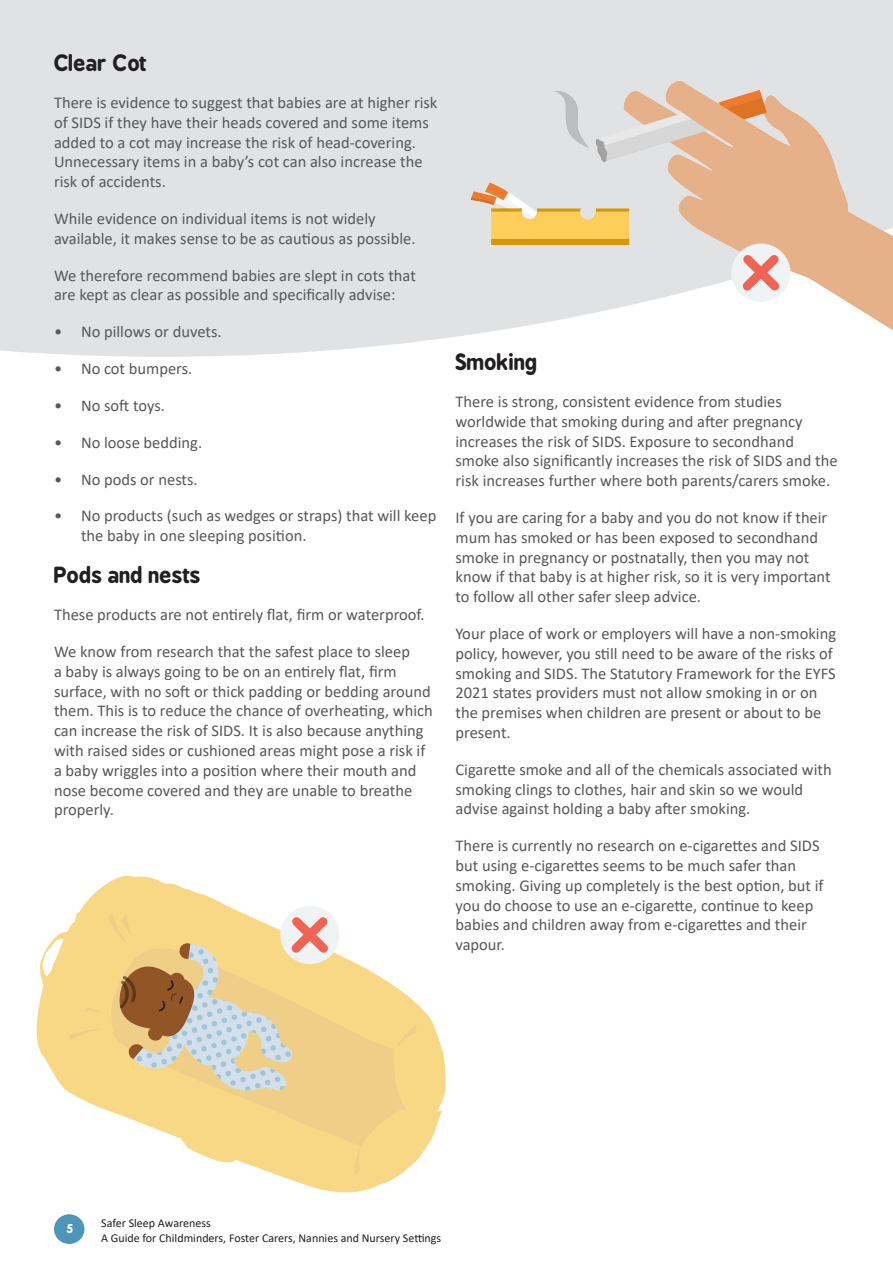
<style>
.page{position:relative;width:893px;height:1263px;background:#fff}
.page>*{position:absolute;margin:0;border:0;box-sizing:border-box;transform-origin:0 0}
.bold_section_head{font:700 21px "B Preplay";color:#231f20}
.normal_text{font:16.5px/19.8px "Calibri";color:#57585a}
.t1{font:12px/14.4px "Calibri";color:#231f20}
.t2{font:700 12px "B Preplay";color:#fff}
</style>
<div class="page">
<div style="left:54px;top:1214px;width:30px;height:30px;background:#4e96b9;border-radius:50%"></div>
<div style="left:0;top:0;width:196px;height:357px;background:#e1e2e4"></div>
<img style="left:196px;top:0;width:697px;height:357px">
<div style="left:731px;top:244px;width:59px;height:58px;background:#f0f3f4;border-radius:50%"></div>
<svg style="left:735px;top:247px;width:52px;height:52px"></svg>
<svg style="left:36px;top:875px;width:410px;height:318px"></svg>
<svg style="left:111px;top:936px;width:295px;height:210px;background:#f6da98"></svg>
<svg style="left:352px;top:1147px;width:9px;height:29px"></svg>
<svg style="left:397px;top:1025px;width:20px;height:22px"></svg>
<svg style="left:70px;top:1029px;width:31px;height:11px"></svg>
<svg style="left:85px;top:1008px;width:16px;height:5px"></svg>
<div style="left:280px;top:906px;width:59px;height:58px;background:#f0f3f4;border-radius:50%"></div>
<svg style="left:108px;top:909px;width:228px;height:183px;background:#e0c794"></svg>
<p class="bold_section_head" style="left:54px;top:51px;width:95px">Clear Cot</p>
<p class="normal_text" style="left:54px;top:92px;width:385px">There is evidence to suggest that babies are at higher risk of SIDS if they have their heads covered and some items added to a cot may increase the risk of head-covering.<br>Unnecessary items in a baby’s cot can also increase the risk of accidents.</p>
<p class="normal_text" style="left:54px;top:208px;width:363px">While evidence on individual items is not widely available, it makes sense to be as cautious as possible.</p>
<p class="normal_text" style="left:54px;top:265px;width:363px">We therefore recommend babies are slept in cots that are kept as clear as possible and specifically advise:</p>
<p class="normal_text" style="left:54px;top:321px;width:169px">• No pillows or duvets.</p>
<p class="normal_text" style="left:54px;top:358px;width:140px">• No cot bumpers.</p>
<p class="normal_text" style="left:54px;top:395px;width:113px">• No soft toys.</p>
<p class="normal_text" style="left:54px;top:432px;width:150px">• No loose bedding.</p>
<p class="normal_text" style="left:54px;top:469px;width:145px">• No pods or nests.</p>
<p class="normal_text" style="left:81px;top:505px;width:357px;text-indent:-27px">• No products (such as wedges or straps) that will keep the baby in one sleeping position.</p>
<p class="bold_section_head" style="left:54px;top:563px;width:148px">Pods and nests</p>
<p class="normal_text" style="left:54px;top:604px;width:372px">These products are not entirely flat, firm or waterproof.</p>
<p class="normal_text" style="left:54px;top:641px;width:380px">We know from research that the safest place to sleep<br>a baby is always going to be on an entirely flat, firm surface, with no soft or thick padding or bedding around them. This is to reduce the chance of overheating, which can increase the risk of SIDS. It is also because anything with raised sides or cushioned areas might pose a risk if a baby wriggles into a position where their mouth and nose become covered and they are unable to breathe properly.</p>
<p class="bold_section_head" style="left:455px;top:350px;width:83px">Smoking</p>
<p class="normal_text" style="left:455px;top:391px;width:384px">There is strong, consistent evidence from studies worldwide that smoking during and after pregnancy increases the risk of SIDS. Exposure to secondhand smoke also significantly increases the risk of SIDS and the risk increases further where both parents/carers smoke.</p>
<p class="normal_text" style="left:455px;top:507px;width:377px">If you are caring for a baby and you do not know if their mum has smoked or has been exposed to secondhand smoke in pregnancy or postnatally, then you may not know if that baby is at higher risk, so it is very important to follow all other safer sleep advice.</p>
<p class="normal_text" style="left:455px;top:623px;width:382px">Your place of work or employers will have a non-smoking policy, however, you still need to be aware of the risks of smoking and SIDS. The Statutory Framework for the EYFS 2021 states providers must not allow smoking in or on the premises when children are present or about to be present.</p>
<p class="normal_text" style="left:455px;top:759px;width:378px">Cigarette smoke and all of the chemicals associated with smoking clings to clothes, hair and skin so we would advise against holding a baby after smoking.</p>
<p class="normal_text" style="left:455px;top:835px;width:370px">There is currently no research on e-cigarettes and SIDS but using e-cigarettes seems to be much safer than smoking. Giving up completely is the best option, but if you do choose to use an e-cigarette, continue to keep babies and children away from e-cigarettes and their vapour.</p>
<p class="t2" style="left:67px;top:1221px;width:8px">5</p>
<p class="t1" style="left:101px;top:1216px;width:341px">Safer Sleep Awareness<br>A Guide for Childminders, Foster Carers, Nannies and Nursery Settings</p>
</div>
